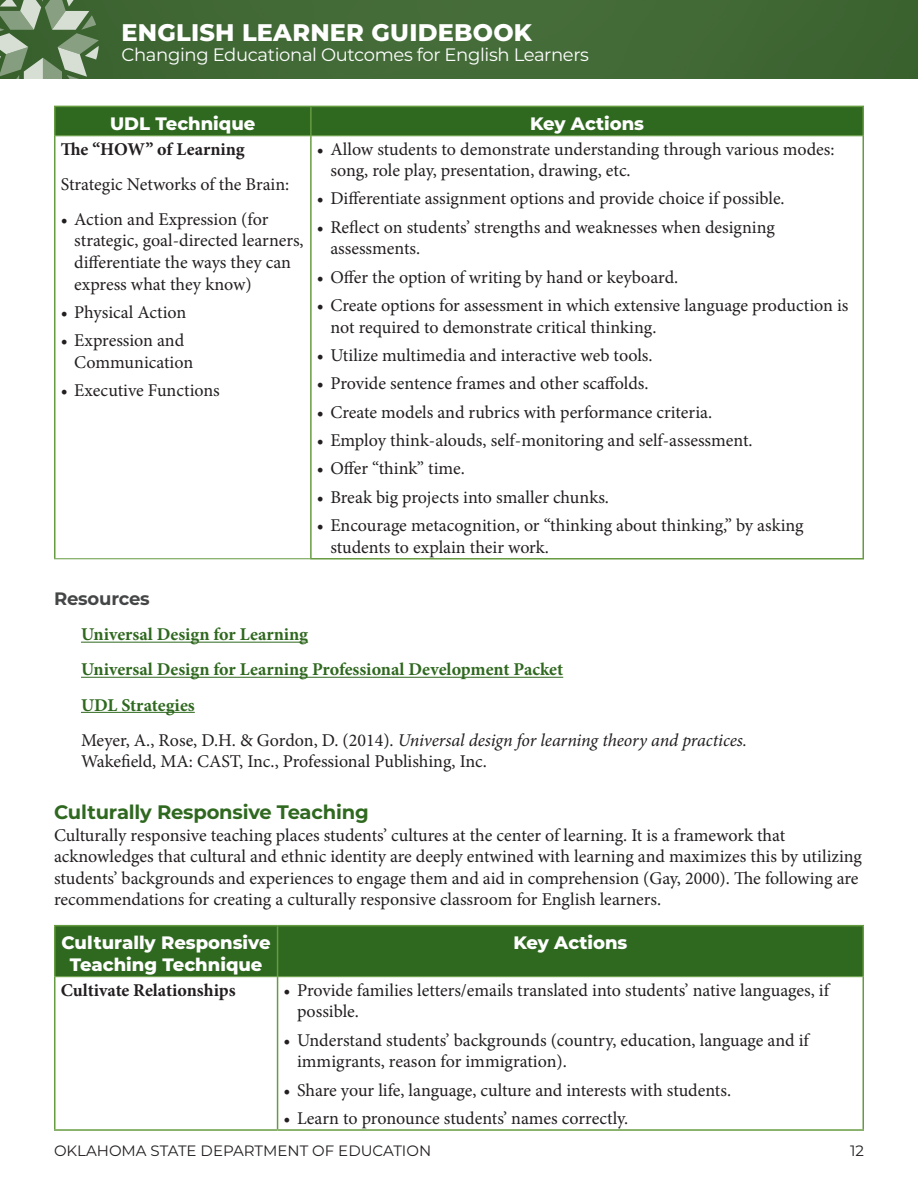
<style>
.page{position:relative;width:918px;height:1188px;background:#fff}
.page>*{position:absolute;margin:0;border:0;box-sizing:border-box;transform-origin:0 0}
.t1{font:800 24px "Montserrat";letter-spacing:.01em;color:#fff}
.H3{font:700 19.5px "Montserrat";letter-spacing:-.01em;color:#2f681f}
.Body_Text{font:18px/21.6px "Minion Pro";color:#231f20}
.Inset_Text{font:18px/21.6px "Minion Pro";letter-spacing:-.005em;color:#231f20}
.Inset_Text-2{font:700 18px "Minion Pro";color:#2f681f}
.Table_Header{font:800 18px/21.6px "Montserrat";color:#fff;text-align:center}
.t2{font:18px "Montserrat";letter-spacing:-.02em;color:#fff}
.Body_Text-2{font:700 18px "Minion Pro";letter-spacing:-.005em;color:#231f20}
.H5_-_Resources{font:700 18px "Montserrat";letter-spacing:-.01em;color:#454647}
.t3{font:15px "Montserrat";color:#231f20}
.s1{font-style:italic}
</style>
<div class="page">
<div style="left:0;top:0;width:918px;height:79px;background:#426a37"></div>
<svg style="left:0;top:0;width:99px;height:79px"></svg>
<hr style="left:81px;top:642px;width:227px;height:1px;background:#2f681f">
<hr style="left:81px;top:677px;width:482px;height:1px;background:#2f681f">
<hr style="left:81px;top:712px;width:114px;height:1px;background:#2f681f">
<div style="left:56px;top:107px;width:806px;height:28px;background:#2f681f"></div>
<hr style="left:54px;top:106px;width:257px;height:1px;background:#669c41">
<hr style="left:54px;top:107px;width:2px;height:29px;background:#669c41">
<hr style="left:311px;top:106px;width:553px;height:1px;background:#669c41">
<hr style="left:310px;top:107px;width:2px;height:28px;background:#669c41">
<hr style="left:862px;top:107px;width:2px;height:29px;background:#669c41">
<hr style="left:56px;top:135px;width:255px;height:1px;background:#669c41">
<hr style="left:311px;top:135px;width:551px;height:1px;background:#669c41">
<hr style="left:54px;top:136px;width:2px;height:422px;background:#669c41">
<hr style="left:310px;top:136px;width:2px;height:422px;background:#669c41">
<hr style="left:862px;top:136px;width:2px;height:422px;background:#669c41">
<hr style="left:310px;top:558px;width:554px;height:2px;background:#669c41">
<hr style="left:54px;top:558px;width:256px;height:1px;background:#669c41">
<div style="left:56px;top:926px;width:806px;height:50px;background:#2f681f"></div>
<svg style="left:56px;top:977px;width:806px;height:152px"></svg>
<hr style="left:54px;top:925px;width:224px;height:1px;background:#669c41">
<hr style="left:54px;top:926px;width:2px;height:51px;background:#669c41">
<hr style="left:278px;top:925px;width:586px;height:1px;background:#669c41">
<hr style="left:277px;top:926px;width:1px;height:50px;background:#669c41">
<hr style="left:862px;top:926px;width:2px;height:51px;background:#669c41">
<hr style="left:56px;top:976px;width:222px;height:1px;background:#669c41">
<hr style="left:278px;top:976px;width:584px;height:1px;background:#669c41">
<hr style="left:54px;top:977px;width:2px;height:152px;background:#669c41">
<hr style="left:277px;top:977px;width:1px;height:152px;background:#669c41">
<hr style="left:862px;top:977px;width:2px;height:152px;background:#669c41">
<hr style="left:54px;top:1129px;width:224px;height:2px;background:#669c41">
<hr style="left:278px;top:1129px;width:586px;height:2px;background:#669c41">
<h1 class="t1" style="left:122px;top:15px;width:412px">ENGLISH LEARNER GUIDEBOOK</h1>
<p class="t2" style="left:122px;top:42px;width:469px">Changing Educational Outcomes for English Learners</p>
<h3 class="Table_Header" style="left:110px;top:112px;width:147px">UDL Technique</h3>
<h3 class="Table_Header" style="left:530px;top:112px;width:116px">Key Actions</h3>
<p class="Body_Text-2" style="left:61px;top:136px;width:186px">The “HOW” of Learning</p>
<p class="Body_Text" style="left:61px;top:173px;width:230px">Strategic Networks of the Brain:</p>
<p class="Body_Text" style="left:74px;top:208px;width:231px;text-indent:-14px">• Action and Expression (for strategic, goal-directed learners, differentiate the ways they can express what they know)</p>
<p class="Body_Text" style="left:61px;top:301px;width:127px">• Physical Action</p>
<p class="Body_Text" style="left:74px;top:330px;width:121px;text-indent:-14px">• Expression and<br>Communication</p>
<p class="Body_Text" style="left:61px;top:380px;width:161px">• Executive Functions</p>
<p class="Body_Text" style="left:330px;top:138px;width:506px;text-indent:-14px">• Allow students to demonstrate understanding through various modes: song, role play, presentation, drawing, etc.</p>
<p class="Body_Text" style="left:317px;top:188px;width:469px">• Differentiate assignment options and provide choice if possible.</p>
<p class="Body_Text" style="left:330px;top:216px;width:446px;text-indent:-14px">• Reflect on students’ strengths and weaknesses when designing assessments.</p>
<p class="Body_Text" style="left:317px;top:266px;width:363px">• Offer the option of writing by hand or keyboard.</p>
<p class="Body_Text" style="left:330px;top:295px;width:520px;text-indent:-14px">• Create options for assessment in which extensive language production is not required to demonstrate critical thinking.</p>
<p class="Body_Text" style="left:317px;top:345px;width:337px">• Utilize multimedia and interactive web tools.</p>
<p class="Body_Text" style="left:317px;top:373px;width:333px">• Provide sentence frames and other scaffolds.</p>
<p class="Body_Text" style="left:317px;top:401px;width:397px">• Create models and rubrics with performance criteria.</p>
<p class="Body_Text" style="left:317px;top:430px;width:437px">• Employ think-alouds, self-monitoring and self-assessment.</p>
<p class="Body_Text" style="left:317px;top:458px;width:149px">• Offer “think” time.</p>
<p class="Body_Text" style="left:317px;top:486px;width:294px">• Break big projects into smaller chunks.</p>
<p class="Body_Text" style="left:330px;top:515px;width:475px;text-indent:-14px">• Encourage metacognition, or “thinking about thinking,” by asking students to explain their work.</p>
<p class="H5_-_Resources" style="left:54px;top:586px;width:97px">Resources</p>
<p class="Inset_Text-2" style="left:81px;top:622px;width:229px">Universal Design for Learning</p>
<p class="Inset_Text-2" style="left:81px;top:657px;width:484px">Universal Design for Learning Professional Development Packet</p>
<p class="Inset_Text-2" style="left:81px;top:692px;width:115px">UDL Strategies</p>
<p class="Inset_Text" style="left:81px;top:729px;width:668px">Meyer, A., Rose, D.H. &amp; Gordon, D. (2014). <span class="s1">Universal design for learning theory and practices.<br></span>Wakefield, MA: CAST, Inc., Professional Publishing, Inc.</p>
<p class="H3" style="left:54px;top:798px;width:316px">Culturally Responsive Teaching</p>
<p class="Body_Text" style="left:54px;top:824px;width:810px">Culturally responsive teaching places students’ cultures at the center of learning. It is a framework that acknowledges that cultural and ethnic identity are deeply entwined with learning and maximizes this by utilizing students’ backgrounds and experiences to engage them and aid in comprehension (Gay, 2000). The following are recommendations for creating a culturally responsive classroom for English learners.</p>
<h3 class="Table_Header" style="left:62px;top:931px;width:211px">Culturally Responsive<br>Teaching Technique</h3>
<h3 class="Table_Header" style="left:513px;top:931px;width:116px">Key Actions</h3>
<p class="Body_Text-2" style="left:61px;top:977px;width:176px">Cultivate Relationships</p>
<p class="Body_Text" style="left:297px;top:979px;width:533px;text-indent:-14px">• Provide families letters/emails translated into students’ native languages, if possible.</p>
<p class="Body_Text" style="left:297px;top:1029px;width:513px;text-indent:-14px">• Understand students’ backgrounds (country, education, language and if immigrants, reason for immigration).</p>
<p class="Body_Text" style="left:284px;top:1079px;width:449px">• Share your life, language, culture and interests with students.</p>
<p class="Body_Text" style="left:284px;top:1108px;width:346px">• Learn to pronounce students’ names correctly.</p>
<p class="t3" style="left:54px;top:1140px;width:379px">OKLAHOMA STATE DEPARTMENT OF EDUCATION</p>
<p class="t3" style="left:850px;top:1140px;width:15px">12</p>
</div>
